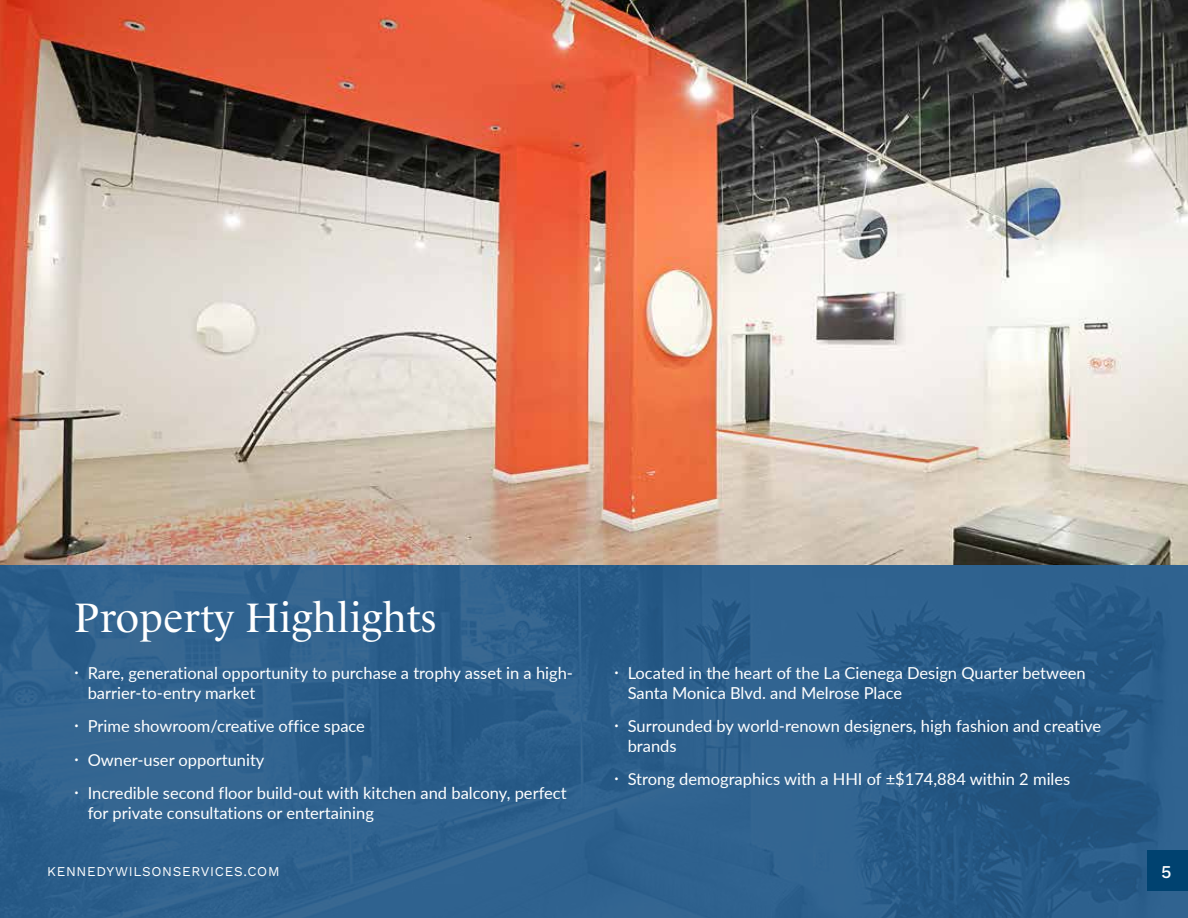
<style>
.page{position:relative;width:1188px;height:918px;background:#fff}
.page>*{position:absolute;margin:0;border:0;box-sizing:border-box;transform-origin:0 0}
.t1{font:42px "Le Monde Livre Std";color:#fff}
.t2{font:500 18px "Work Sans";color:#fff}
.t3{font:16.5px/19.8px "Lato";color:#fff}
.t4{font:13.5px "Work Sans";letter-spacing:.05em;color:#fff}
.s1{font-size:18px}
</style>
<div class="page">
<div style="left:0;top:533px;width:1188px;height:385px;background:linear-gradient(to right,#31638f,#285b88)"></div>
<img style="left:0;top:0;width:1188px;height:565px">
<div style="left:1148px;top:850px;width:40px;height:41px;background:#004270"></div>
<h1 class="t1" style="left:74px;top:593px;width:363px">Property Highlights</h1>
<p class="t3" style="left:88px;top:663px;width:487px;text-indent:-14px"><span class="s1">Ҋ</span> Rare, generational opportunity to purchase a trophy asset in a high&shy;barrier-to-entry market</p>
<p class="t3" style="left:74px;top:709px;width:494px;line-height:33.3px"><span class="s1">Ҋ</span> Prime showroom/creative office space<br><span class="s1">Ҋ</span> Owner-user opportunity<br><span class="s1">Ҋ</span> Incredible second floor build-out with kitchen and balcony, perfect</p>
<p class="t3" style="left:88px;top:802px;width:288px">for private consultations or entertaining</p>
<p class="t3" style="left:628px;top:663px;width:459px;text-indent:-14px"><span class="s1">Ҋ</span> Located in the heart of the La Cienega Design Quarter between<br>Santa Monica Blvd. and Melrose Place</p>
<p class="t3" style="left:628px;top:716px;width:475px;text-indent:-14px"><span class="s1">Ҋ</span> Surrounded by world-renown designers, high fashion and creative brands</p>
<p class="t3" style="left:614px;top:769px;width:458px"><span class="s1">Ҋ</span> Strong demographics with a HHI of ±$174,884 within 2 miles</p>
<p class="t4" style="left:47px;top:863px;width:234px">KENNEDYWILSONSERVICES.COM</p>
<p class="t2" style="left:1161px;top:861px;width:12px">5</p>
</div>
